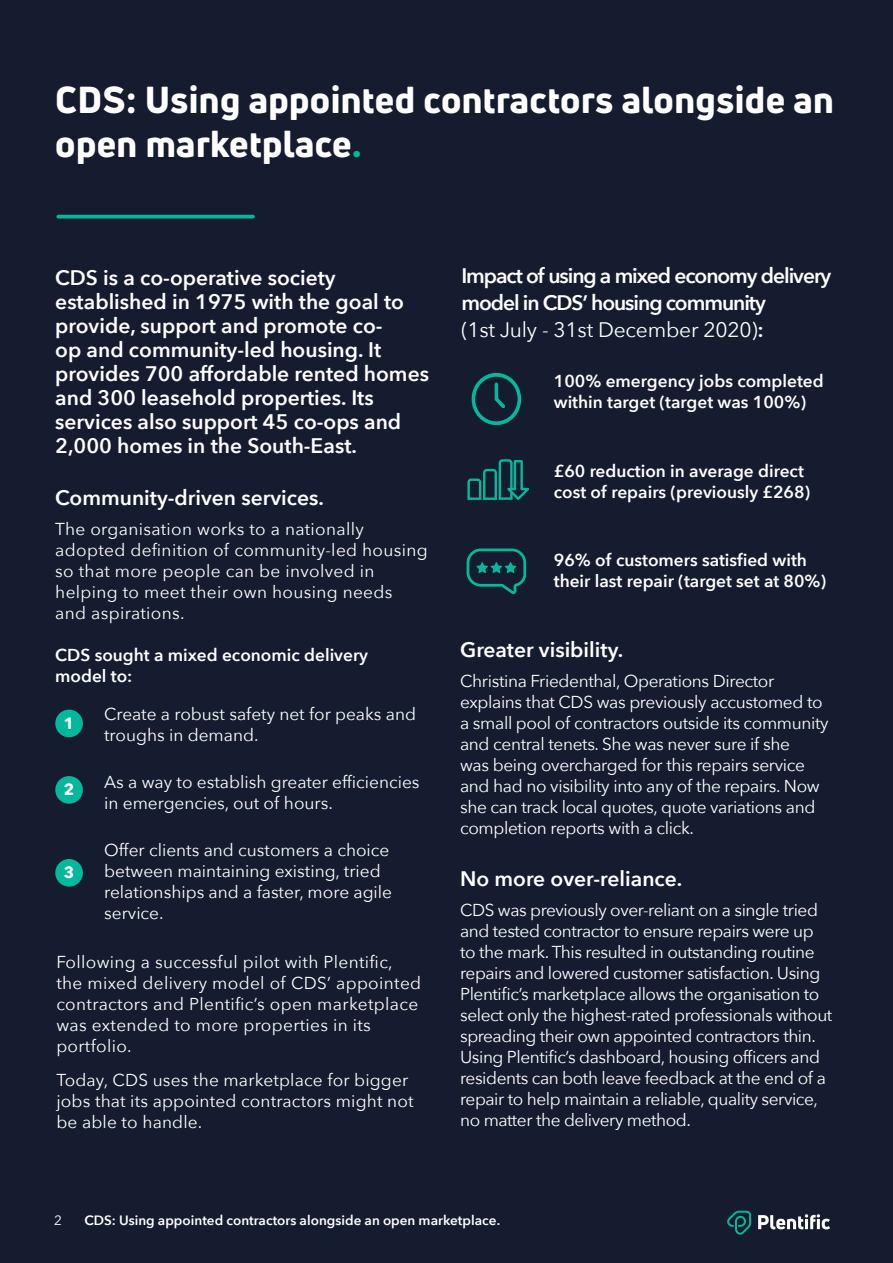
<style>
.page{position:relative;width:893px;height:1263px;background:#161c2f}
.page>*{position:absolute;margin:0;border:0;box-sizing:border-box;transform-origin:0 0}
.t1{font:800 36.75px/44.1px "Uni Neue";letter-spacing:.01em;color:#fff}
.Stand_first{font:600 21px/24px "Avenir Next";color:#fff}
.Subhead_white{font:600 21px/27px "Avenir Next";letter-spacing:-.05em;color:#fff}
.Subhead_white-2{font:600 21px "Avenir Next";color:#fff}
.Body_copy{font:17.25px/21px "Avenir Next";letter-spacing:-.02em;color:#fff}
.Body_copy-2{font:17.25px/21px "Avenir Next";letter-spacing:.02em;color:#fff}
.Body_copy-3{font:17.25px/21px "Avenir Next";color:#fff}
.sub_subhead_white{font:600 17.25px/21px "Avenir Next";color:#fff}
.Body_copy-4{font:17.25px/21px "Avenir Next";letter-spacing:.01em;color:#fff}
.Body_copy-5{font:600 17.25px/21px "Avenir Next";color:#fff}
.Footnotes___8_10{font:700 16.2px "Avenir Next";color:#fff}
.t2{font:600 13.5px "Avenir Next";letter-spacing:.005em;color:#fff}
.t3{font:13.5px "Avenir Next";color:#fff}
.s1{color:#05b89b}
.s2{font-weight:400}
</style>
<div class="page">
<svg style="left:758px;top:1214px;width:72px;height:15px"></svg>
<svg style="left:727px;top:1211px;width:24px;height:24px"></svg>
<hr style="left:58px;top:215px;width:195px;height:3px;background:#05b89b">
<div style="left:55px;top:710px;width:28px;height:27px;background:#05b89b;border-radius:50%"></div>
<div style="left:55px;top:776px;width:28px;height:28px;background:#05b89b;border-radius:50%"></div>
<div style="left:55px;top:859px;width:28px;height:28px;background:#05b89b;border-radius:50%"></div>
<svg style="left:471px;top:373px;width:51px;height:53px"></svg>
<svg style="left:467px;top:548px;width:59px;height:46px"></svg>
<svg style="left:467px;top:459px;width:62px;height:41px"></svg>
<p class="t1" style="left:55px;top:77px;width:780px">CDS: Using appointed contractors alongside an open marketplace<span class="s1">.</span></p>
<p class="Stand_first" style="left:55px;top:265px;width:375px">CDS is a co-operative society established in 1975 with the goal to provide, support and promote co-<br>op and community-led housing. It provides 700 affordable rented homes and 300 leasehold properties. Its services also support 45 co-ops and 2,000 homes in the South-East.</p>
<p class="Subhead_white-2" style="left:55px;top:480px;width:270px">Community-driven services.</p>
<p class="Body_copy-2" style="left:55px;top:517px;width:374px">The organisation works to a nationally adopted definition of community-led housing so that more people can be involved in helping to meet their own housing needs<br>and aspirations.</p>
<p class="Body_copy-5" style="left:55px;top:644px;width:314px">CDS sought a mixed economic delivery model to:</p>
<p class="Body_copy-3" style="left:104px;top:703px;width:313px">Create a robust safety net for peaks and troughs in demand.</p>
<p class="Body_copy-3" style="left:104px;top:771px;width:317px">As a way to establish greater efficiencies in emergencies, out of hours.</p>
<p class="Body_copy-3" style="left:104px;top:838px;width:289px">Offer clients and customers a choice between maintaining existing, tried relationships and a faster, more agile service.</p>
<p class="Body_copy-2" style="left:56px;top:951px;width:366px">Following a successful pilot with Plentific, the mixed delivery model of CDS’ appointed contractors and Plentific’s open marketplace was extended to more properties in its portfolio.</p>
<p class="Body_copy-4" style="left:56px;top:1068px;width:359px">Today, CDS uses the marketplace for bigger jobs that its appointed contractors might not be able to handle.</p>
<p class="Footnotes___8_10" style="left:64px;top:709px;width:12px">1</p>
<p class="Footnotes___8_10" style="left:64px;top:775px;width:12px">2</p>
<p class="Footnotes___8_10" style="left:64px;top:858px;width:12px">3</p>
<p class="Subhead_white" style="left:461px;top:262px;width:371px">Impact of using a mixed economy delivery model in CDS’ housing community<br><span class="s2">(1st July - 31st December 2020)</span>:</p>
<p class="sub_subhead_white" style="left:554px;top:370px;width:271px">100% emergency jobs completed within target (target was 100%)</p>
<p class="sub_subhead_white" style="left:554px;top:460px;width:258px">£60 reduction in average direct cost of repairs (previously £268)</p>
<p class="sub_subhead_white" style="left:554px;top:549px;width:274px">96% of customers satisfied with their last repair (target set at 80%)</p>
<p class="Subhead_white-2" style="left:460px;top:632px;width:165px">Greater visibility.</p>
<p class="Body_copy" style="left:460px;top:669px;width:370px">Christina Friedenthal, Operations Director explains that CDS was previously accustomed to a small pool of contractors outside its community and central tenets. She was never sure if she<br>was being overcharged for this repairs service and had no visibility into any of the repairs. Now she can track local quotes, quote variations and completion reports with a click.</p>
<p class="Subhead_white-2" style="left:460px;top:861px;width:224px">No more over-reliance.</p>
<p class="Body_copy" style="left:460px;top:898px;width:374px">CDS was previously over-reliant on a single tried and tested contractor to ensure repairs were up to the mark. This resulted in outstanding routine repairs and lowered customer satisfaction. Using Plentific’s marketplace allows the organisation to select only the highest-rated professionals without spreading their own appointed contractors thin.<br>Using Plentific’s dashboard, housing officers and residents can both leave feedback at the end of a repair to help maintain a reliable, quality service, no matter the delivery method.</p>
<p class="t3" style="left:54px;top:1208px;width:9px">2</p>
<p class="t2" style="left:84px;top:1208px;width:417px">CDS: Using appointed contractors alongside an open marketplace.</p>
</div>
